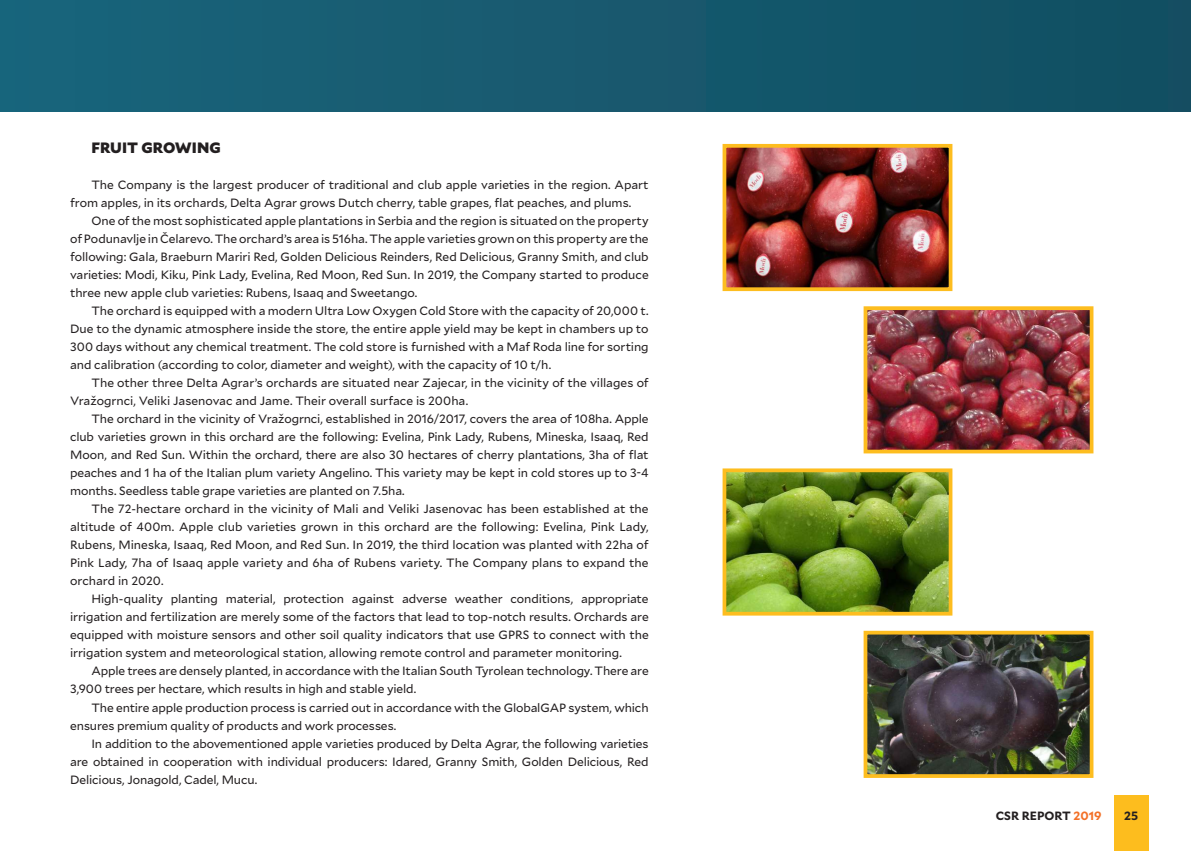
<style>
.page{position:relative;width:1191px;height:851px;background:#fff}
.page>*{position:absolute;margin:0;border:0;box-sizing:border-box;transform-origin:0 0}
.t1{font:900 15px "Mallory";letter-spacing:-.005em;color:#231f20}
.t2{font:12px/18px "Mallory";letter-spacing:-.01em;color:#231f20;text-align:justify}
.t3{font:700 12px "Mallory";color:#231f20}
.s1{color:#f37128}
</style>
<div class="page">
<div style="left:1114px;top:795px;width:34px;height:55px;background:#fdbd1e"></div>
<img style="left:868px;top:635px;width:220px;height:137px">
<div style="left:863px;top:630px;width:230px;height:147px;border:4px solid #fdbd1f"></div>
<img style="left:727px;top:473px;width:220px;height:137px">
<div style="left:722px;top:468px;width:230px;height:147px;border:4px solid #fdbd1f"></div>
<img style="left:868px;top:311px;width:220px;height:137px">
<div style="left:863px;top:306px;width:230px;height:147px;border:4px solid #fdbd1f"></div>
<img style="left:727px;top:149px;width:220px;height:137px">
<div style="left:722px;top:144px;width:230px;height:147px;border:4px solid #fdbd1f"></div>
<div style="left:0;top:0;width:1191px;height:111px;background:linear-gradient(to right,#1a657c,#114e61)"></div>
<p class="t1" style="left:91px;top:136px;width:131px">FRUIT GROWING</p>
<p class="t2" style="left:70px;top:175px;width:580px;text-indent:21px">The Company is the largest producer of traditional and club apple varieties in the region. Apart from apples, in its orchards, Delta Agrar grows Dutch cherry, table grapes, flat peaches, and plums.</p>
<p class="t2" style="left:70px;top:211px;width:580px;text-indent:21px">One of the most sophisticated apple plantations in Serbia and the region is situated on the property of Podunavlje in Čelarevo. The orchard’s area is 516ha. The apple varieties grown on this property are the following: Gala, Braeburn Mariri Red, Golden Delicious Reinders, Red Delicious, Granny Smith, and club varieties: Modi, Kiku, Pink Lady, Evelina, Red Moon, Red Sun. In 2019, the Company started to produce three new apple club varieties: Rubens, Isaaq and Sweetango.</p>
<p class="t2" style="left:70px;top:301px;width:580px;text-indent:21px">The orchard is equipped with a modern Ultra Low Oxygen Cold Store with the capacity of 20,000 t.<br>Due to the dynamic atmosphere inside the store, the entire apple yield may be kept in chambers up to 300 days without any chemical treatment. The cold store is furnished with a Maf Roda line for sorting and calibration (according to color, diameter and weight), with the capacity of 10 t/h.</p>
<p class="t2" style="left:70px;top:373px;width:580px;text-indent:21px">The other three Delta Agrar’s orchards are situated near Zajecar, in the vicinity of the villages of<br>Vražogrnci, Veliki Jasenovac and Jame. Their overall surface is 200ha.</p>
<p class="t2" style="left:70px;top:409px;width:580px;text-indent:21px">The orchard in the vicinity of Vražogrnci, established in 2016/2017, covers the area of 108ha. Apple club varieties grown in this orchard are the following: Evelina, Pink Lady, Rubens, Mineska, Isaaq, Red Moon, and Red Sun. Within the orchard, there are also 30 hectares of cherry plantations, 3ha of flat peaches and 1 ha of the Italian plum variety Angelino. This variety may be kept in cold stores up to 3-4 months. Seedless table grape varieties are planted on 7.5ha.</p>
<p class="t2" style="left:70px;top:499px;width:580px;text-indent:21px">The 72-hectare orchard in the vicinity of Mali and Veliki Jasenovac has been established at the altitude of 400m. Apple club varieties grown in this orchard are the following: Evelina, Pink Lady, Rubens, Mineska, Isaaq, Red Moon, and Red Sun. In 2019, the third location was planted with 22ha of Pink Lady, 7ha of Isaaq apple variety and 6ha of Rubens variety. The Company plans to expand the orchard in 2020.</p>
<p class="t2" style="left:70px;top:589px;width:580px;text-indent:21px">High-quality planting material, protection against adverse weather conditions, appropriate irrigation and fertilization are merely some of the factors that lead to top-notch results. Orchards are equipped with moisture sensors and other soil quality indicators that use GPRS to connect with the irrigation system and meteorological station, allowing remote control and parameter monitoring.</p>
<p class="t2" style="left:70px;top:661px;width:580px;text-indent:21px">Apple trees are densely planted, in accordance with the Italian South Tyrolean technology. There are<br>3,900 trees per hectare, which results in high and stable yield.</p>
<p class="t2" style="left:70px;top:697px;width:580px;text-indent:21px">The entire apple production process is carried out in accordance with the GlobalGAP system, which ensures premium quality of products and work processes.</p>
<p class="t2" style="left:70px;top:733px;width:580px;text-indent:21px">In addition to the abovementioned apple varieties produced by Delta Agrar, the following varieties are obtained in cooperation with individual producers: Idared, Granny Smith, Golden Delicious, Red Delicious, Jonagold, Cadel, Mucu.</p>
<p class="t3" style="left:995px;top:806px;width:107px">CSR REPORT <span class="s1">2019</span></p>
<p class="t3" style="left:1124px;top:806px;width:16px">25</p>
</div>
